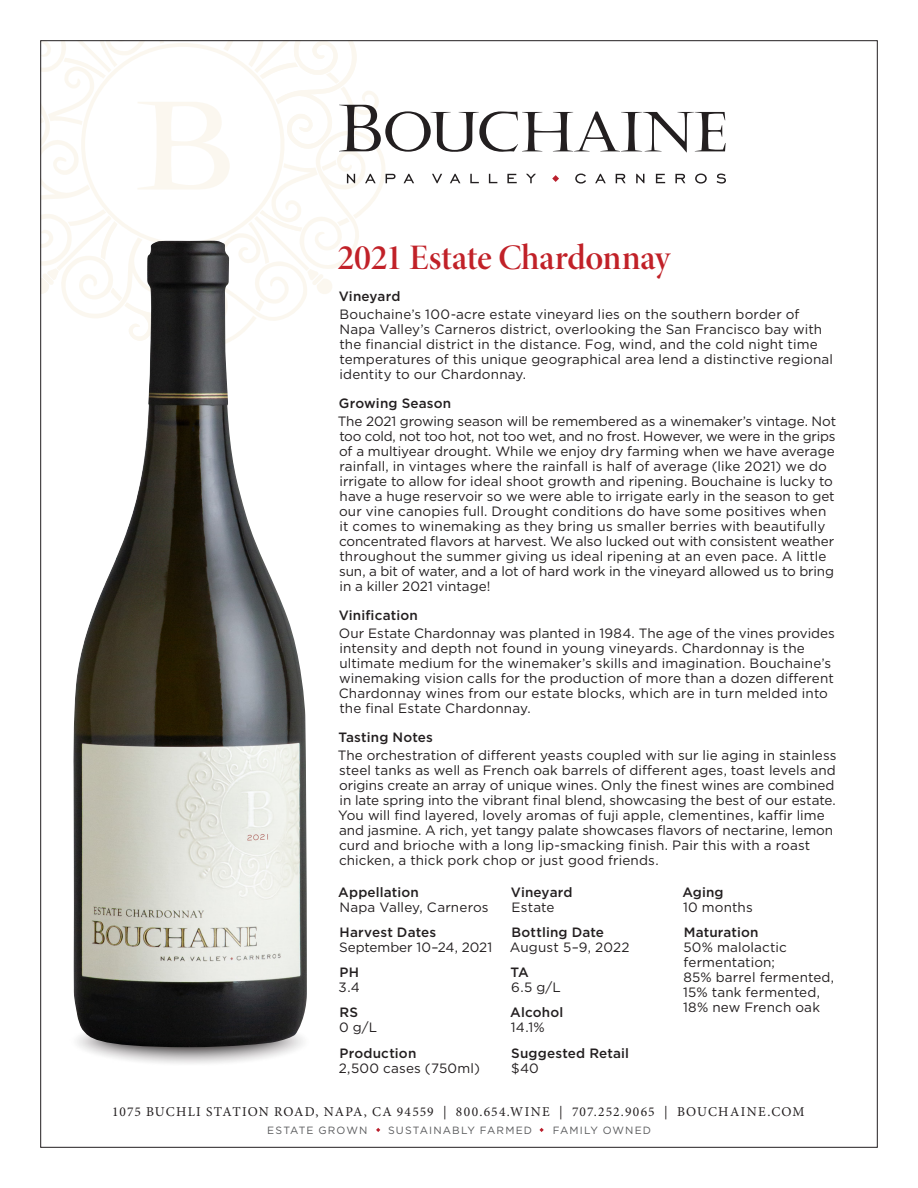
<style>
.page{position:relative;width:918px;height:1188px;background:#fff}
.page>*{position:absolute;margin:0;border:0;box-sizing:border-box;transform-origin:0 0}
.t1{font:36px "Minion Pro Semibold Disp";letter-spacing:-.01em;color:#c12128}
.t2{font:13.5px/15px "Gotham";letter-spacing:.005em;color:#231f20}
.t3{font:500 13.5px "Gotham";letter-spacing:.01em;color:#231f20}
.t4{font:13.5px "Minion Pro";letter-spacing:.09em;color:#231f20}
.t5{font:10.5px "Gotham";letter-spacing:.105em;color:#58595b}
</style>
<div class="page">
<img style="left:81px;top:1047px;width:218px;height:17px">
<img style="left:73px;top:347px;width:234px;height:700px">
<svg style="left:42px;top:42px;width:684px;height:305px"></svg>
<svg style="left:376px;top:1128px;width:4px;height:4px"></svg>
<svg style="left:539px;top:1128px;width:5px;height:4px"></svg>
<h1 class="t1" style="left:337px;top:236px;width:335px">2021 Estate Chardonnay</h1>
<p class="t3" style="left:339px;top:287px;width:63px">Vineyard</p>
<p class="t2" style="left:339px;top:307px;width:495px">Bouchaine’s 100-acre estate vineyard lies on the southern border of Napa Valley’s Carneros district, overlooking the San Francisco bay with the financial district in the distance. Fog, wind, and the cold night time temperatures of this unique geographical area lend a distinctive regional identity to our Chardonnay.</p>
<p class="t3" style="left:339px;top:394px;width:114px">Growing Season</p>
<p class="t2" style="left:338px;top:414px;width:500px">The 2021 growing season will be remembered as a winemaker’s vintage. Not too cold, not too hot, not too wet, and no frost. However, we were in the grips of a multiyear drought. While we enjoy dry farming when we have average rainfall, in vintages where the rainfall is half of average (like 2021) we do irrigate to allow for ideal shoot growth and ripening. Bouchaine is lucky to have a huge reservoir so we were able to irrigate early in the season to get our vine canopies full. Drought conditions do have some positives when it comes to winemaking as they bring us smaller berries with beautifully concentrated flavors at harvest. We also lucked out with consistent weather throughout the summer giving us ideal ripening at an even pace. A little sun, a bit of water, and a lot of hard work in the vineyard allowed us to bring in a killer 2021 vintage!</p>
<p class="t3" style="left:339px;top:606px;width:81px">Vinification</p>
<p class="t2" style="left:339px;top:626px;width:498px">Our Estate Chardonnay was planted in 1984. The age of the vines provides intensity and depth not found in young vineyards. Chardonnay is the ultimate medium for the winemaker’s skills and imagination. Bouchaine’s winemaking vision calls for the production of more than a dozen different Chardonnay wines from our estate blocks, which are in turn melded into the final Estate Chardonnay.</p>
<p class="t3" style="left:338px;top:728px;width:96px">Tasting Notes</p>
<p class="t2" style="left:338px;top:748px;width:500px">The orchestration of different yeasts coupled with sur lie aging in stainless steel tanks as well as French oak barrels of different ages, toast levels and origins create an array of unique wines. Only the finest wines are combined in late spring into the vibrant final blend, showcasing the best of our estate.<br>You will find layered, lovely aromas of fuji apple, clementines, kaffir lime and jasmine. A rich, yet tangy palate showcases flavors of nectarine, lemon curd and brioche with a long lip-smacking finish. Pair this with a roast chicken, a thick pork chop or just good friends.</p>
<p class="t3" style="left:338px;top:883px;width:82px">Appellation</p>
<p class="t2" style="left:339px;top:899px;width:151px">Napa Valley, Carneros</p>
<p class="t3" style="left:340px;top:923px;width:98px">Harvest Dates</p>
<p class="t2" style="left:339px;top:939px;width:155px">September 10–24, 2021</p>
<p class="t3" style="left:340px;top:964px;width:21px">PH</p>
<p class="t2" style="left:339px;top:980px;width:23px">3.4</p>
<p class="t3" style="left:340px;top:1004px;width:20px">RS</p>
<p class="t2" style="left:339px;top:1020px;width:40px">0 g/L</p>
<p class="t3" style="left:511px;top:883px;width:63px">Vineyard</p>
<p class="t2" style="left:512px;top:899px;width:44px">Estate</p>
<p class="t3" style="left:512px;top:923px;width:94px">Bottling Date</p>
<p class="t2" style="left:510px;top:939px;width:121px">August 5–9, 2022</p>
<p class="t3" style="left:510px;top:964px;width:20px">TA</p>
<p class="t2" style="left:511px;top:980px;width:51px">6.5 g/L</p>
<p class="t3" style="left:510px;top:1004px;width:55px">Alcohol</p>
<p class="t2" style="left:511px;top:1020px;width:35px">14.1%</p>
<p class="t3" style="left:682px;top:883px;width:43px">Aging</p>
<p class="t2" style="left:683px;top:899px;width:71px">10 months</p>
<p class="t3" style="left:684px;top:923px;width:76px">Maturation</p>
<p class="t2" style="left:683px;top:939px;width:153px">50% malolactic fermentation;<br>85% barrel fermented,<br>15% tank fermented,<br>18% new French oak</p>
<p class="t3" style="left:340px;top:1044px;width:78px">Production</p>
<p class="t2" style="left:339px;top:1060px;width:143px">2,500 cases (750ml)</p>
<p class="t3" style="left:511px;top:1044px;width:119px">Suggested Retail</p>
<p class="t2" style="left:511px;top:1060px;width:29px">$40</p>
<p class="t4" style="left:112px;top:1104px;width:694px">1075 BUCHLI STATION ROAD, NAPA, CA 94559 | 800.654.WINE | 707.252.9065 | BOUCHAINE.COM</p>
<p class="t5" style="left:267px;top:1124px;width:102px">ESTATE GROWN</p>
<p class="t5" style="left:388px;top:1124px;width:145px">SUSTAINABLY FARMED</p>
<p class="t5" style="left:553px;top:1124px;width:100px">FAMILY OWNED</p>
</div>
